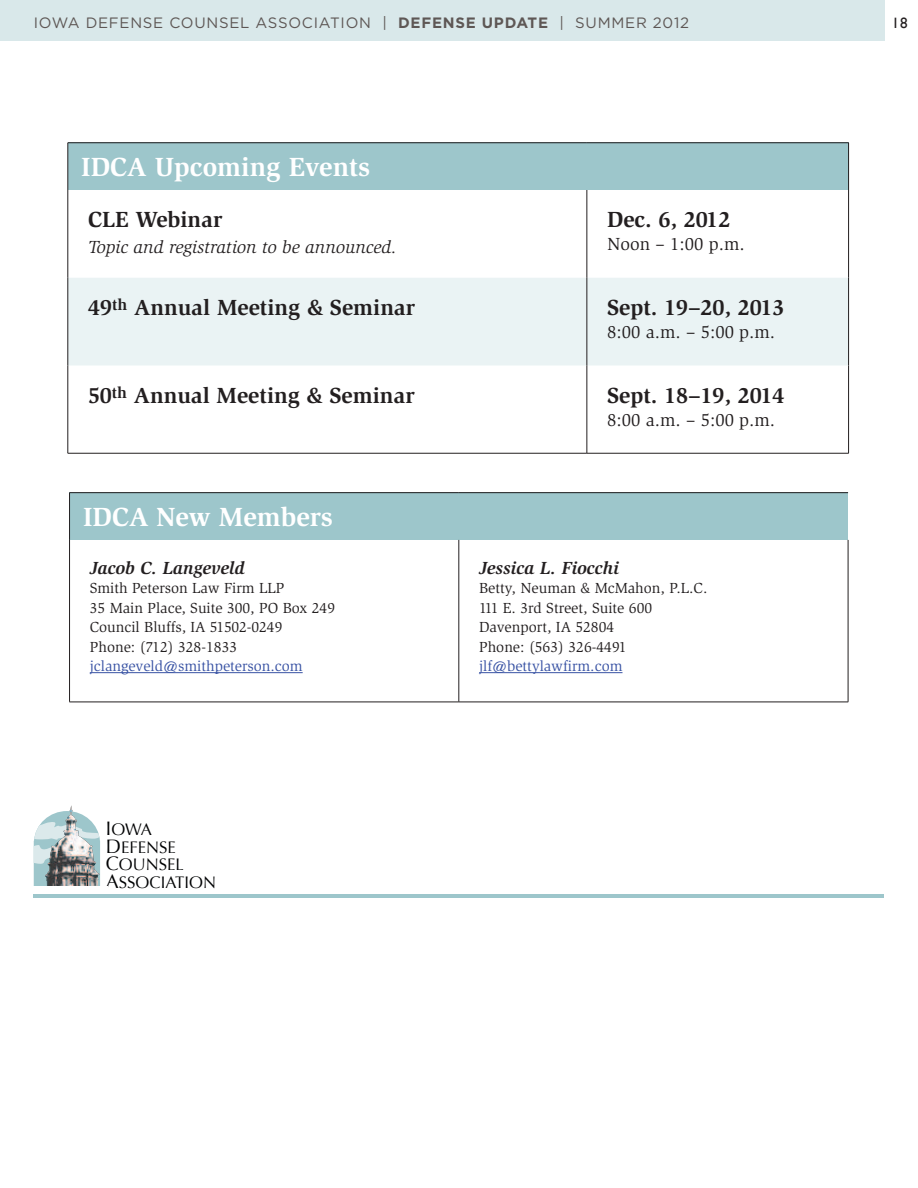
<style>
.page{position:relative;width:918px;height:1188px;background:#fff}
.page>*{position:absolute;margin:0;border:0;box-sizing:border-box;transform-origin:0 0}
.t1{font:700 27px "Slimbach";color:#fff}
.t2{font:700 22.5px "Slimbach";color:#231f20}
.t3{font:18px "Slimbach";color:#231f20}
.t4{font:italic 18px "Slimbach";color:#231f20}
.t5{font:italic 700 18px "Slimbach";color:#231f20}
.t6{font:16.65px/17.9px "Optima";color:#010203}
.t7{font:15px/19.5px "Slimbach";color:#231f20}
.t8{font:15px "Gotham";letter-spacing:.05em;color:#5e5755}
.t9{font:15px "Slimbach";color:#3953a4}
.t10{font:15px "Gill Sans";color:#231f20}
.s1{font-weight:700}
.s2{font-size:19.5px}
</style>
<div class="page">
<div style="left:0;top:0;width:885px;height:41px;background:#d9e8ea"></div>
<div style="left:68px;top:143px;width:781px;height:47px;background:#9dc6cb"></div>
<div style="left:69px;top:278px;width:779px;height:87px;background:#eaf3f4"></div>
<hr style="left:68px;top:142px;width:519px;height:1px;background:#231f20">
<hr style="left:68px;top:143px;width:1px;height:47px;background:#231f20">
<hr style="left:587px;top:142px;width:262px;height:1px;background:#231f20">
<hr style="left:848px;top:143px;width:1px;height:47px;background:#231f20">
<hr style="left:68px;top:190px;width:1px;height:88px;background:#231f20">
<hr style="left:848px;top:190px;width:1px;height:88px;background:#231f20">
<hr style="left:68px;top:278px;width:1px;height:87px;background:#231f20">
<hr style="left:848px;top:278px;width:1px;height:87px;background:#231f20">
<hr style="left:68px;top:365px;width:1px;height:88px;background:#231f20">
<hr style="left:848px;top:365px;width:1px;height:88px;background:#231f20">
<hr style="left:68px;top:453px;width:519px;height:1px;background:#231f20">
<hr style="left:587px;top:453px;width:262px;height:1px;background:#231f20">
<hr style="left:587px;top:190px;width:1px;height:88px;background:#231f20">
<hr style="left:587px;top:278px;width:1px;height:87px;background:#231f20">
<hr style="left:587px;top:365px;width:1px;height:88px;background:#231f20">
<div style="left:70px;top:493px;width:778px;height:47px;background:#9dc6cb"></div>
<hr style="left:69px;top:492px;width:390px;height:1px;background:#231f20">
<hr style="left:69px;top:493px;width:1px;height:47px;background:#231f20">
<hr style="left:459px;top:492px;width:389px;height:1px;background:#231f20">
<hr style="left:69px;top:540px;width:1px;height:162px;background:#231f20">
<hr style="left:69px;top:702px;width:390px;height:1px;background:#231f20">
<hr style="left:459px;top:702px;width:389px;height:1px;background:#231f20">
<hr style="left:459px;top:540px;width:1px;height:162px;background:#231f20">
<hr style="left:848px;top:540px;width:1px;height:162px;background:#231f20">
<hr style="left:90px;top:672px;width:213px;height:1px;background:#3953a4">
<hr style="left:479px;top:672px;width:144px;height:1px;background:#3953a4">
<svg style="left:34px;top:819px;width:11px;height:67px"></svg>
<img style="left:45px;top:805px;width:55px;height:81px">
<hr style="left:34px;top:895px;width:850px;height:3px;background:#9dc6cb">
<p class="t8" style="left:34px;top:13px;width:657px">IOWA DEFENSE COUNSEL ASSOCIATION | <span class="s1">DEFENSE UPDATE</span> | SUMMER 2012</p>
<p class="t10" style="left:892px;top:14px;width:17px">18</p>
<h1 class="t1" style="left:81px;top:151px;width:290px">IDCA Upcoming Events</h1>
<h2 class="t2" style="left:88px;top:206px;width:136px">CLE Webinar</h2>
<p class="t4" style="left:88px;top:237px;width:310px">Topic and registration to be announced.</p>
<h2 class="t2" style="left:607px;top:206px;width:125px">Dec. 6, 2012</h2>
<p class="t3" style="left:607px;top:234px;width:139px">Noon – 1:00 p.m.</p>
<h2 class="t2" style="left:88px;top:294px;width:329px">49<sup>th</sup> Annual Meeting &amp; Seminar</h2>
<h2 class="t2" style="left:607px;top:294px;width:179px">Sept. 19–20, 2013</h2>
<p class="t3" style="left:607px;top:322px;width:170px">8:00 a.m. – 5:00 p.m.</p>
<h2 class="t2" style="left:88px;top:382px;width:328px">50<sup>th</sup> Annual Meeting &amp; Seminar</h2>
<h2 class="t2" style="left:607px;top:382px;width:179px">Sept. 18–19, 2014</h2>
<p class="t3" style="left:607px;top:410px;width:170px">8:00 a.m. – 5:00 p.m.</p>
<h1 class="t1" style="left:83px;top:501px;width:251px">IDCA New Members</h1>
<p class="t5" style="left:90px;top:557px;width:156px">Jacob C. Langeveld</p>
<p class="t7" style="left:90px;top:578px;width:247px">Smith Peterson Law Firm LLP<br>35 Main Place, Suite 300, PO Box 249<br>Council Bluffs, IA 51502-0249<br>Phone: (712) 328-1833</p>
<p class="t9" style="left:90px;top:658px;width:214px">jclangeveld@smithpeterson.com</p>
<p class="t6" style="left:106px;top:820px;width:112px"><span class="s2">I</span>OWA<br><span class="s2">D</span>EFENSE<br><span class="s2">C</span>OUNSEL<br><span class="s2">A</span>SSOCIATION</p>
<p class="t5" style="left:479px;top:557px;width:141px">Jessica L. Fiocchi</p>
<p class="t7" style="left:479px;top:578px;width:230px">Betty, Neuman &amp; McMahon, P.L.C.<br>111 E. 3rd Street, Suite 600<br>Davenport, IA 52804<br>Phone: (563) 326-4491</p>
<p class="t9" style="left:479px;top:658px;width:145px">jlf@bettylawfirm.com</p>
</div>
